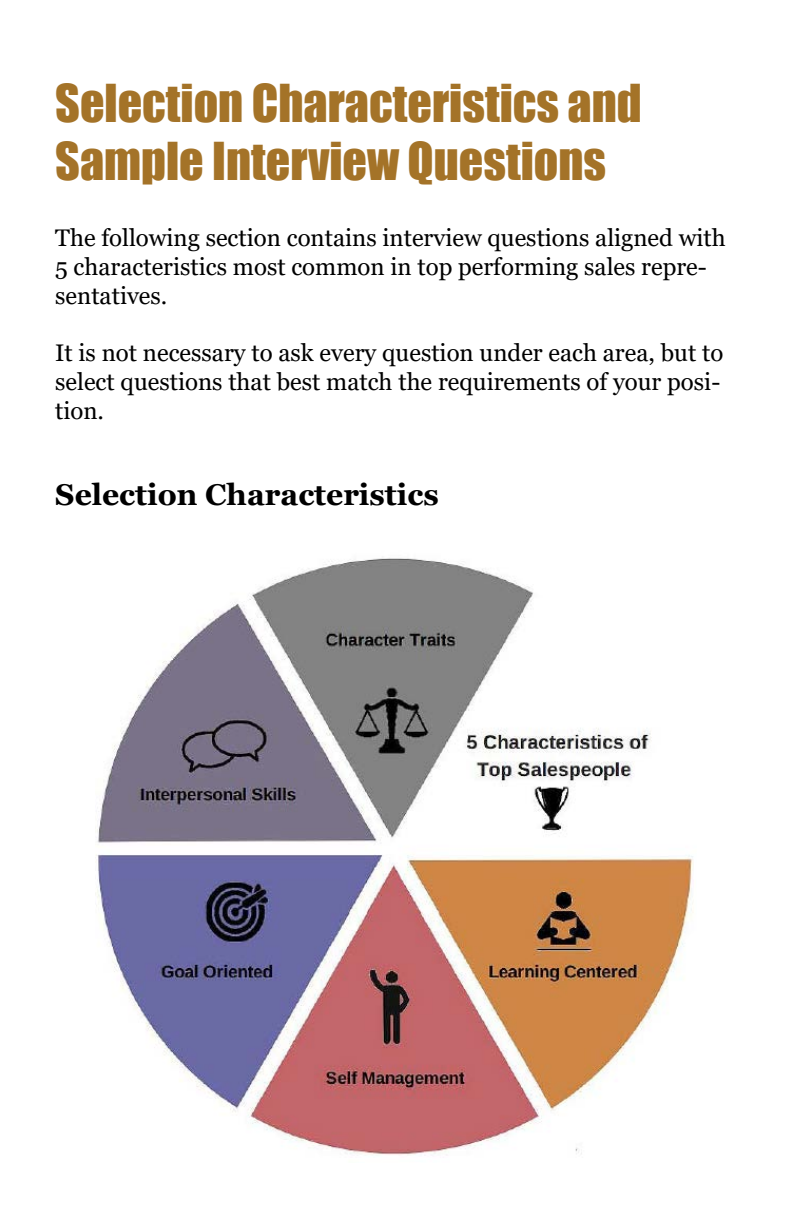
<style>
.page{position:relative;width:792px;height:1224px;background:#fff}
.page>*{position:absolute;margin:0;border:0;box-sizing:border-box;transform-origin:0 0}
.t1{font:48px/57.6px "Impact";color:#a47328}
.t2{font:700 30px "Georgia";color:#000}
.t3{font:24px/28.8px "Georgia";color:#000}
</style>
<div class="page">
<img style="left:95px;top:558px;width:599px;height:598px">
<h1 class="t1" style="left:55px;top:73px;width:588px">Selection Characteristics and<br>Sample Interview Questions</h1>
<p class="t3" style="left:55px;top:224px;width:672px">The following section contains interview questions aligned with<br>5 characteristics most common in top performing sales repre&shy;sentatives.</p>
<p class="t3" style="left:55px;top:339px;width:670px">It is not necessary to ask every question under each area, but to select questions that best match the requirements of your posi&shy;tion.</p>
<p class="t2" style="left:55px;top:475px;width:385px">Selection Characteristics</p>
</div>
